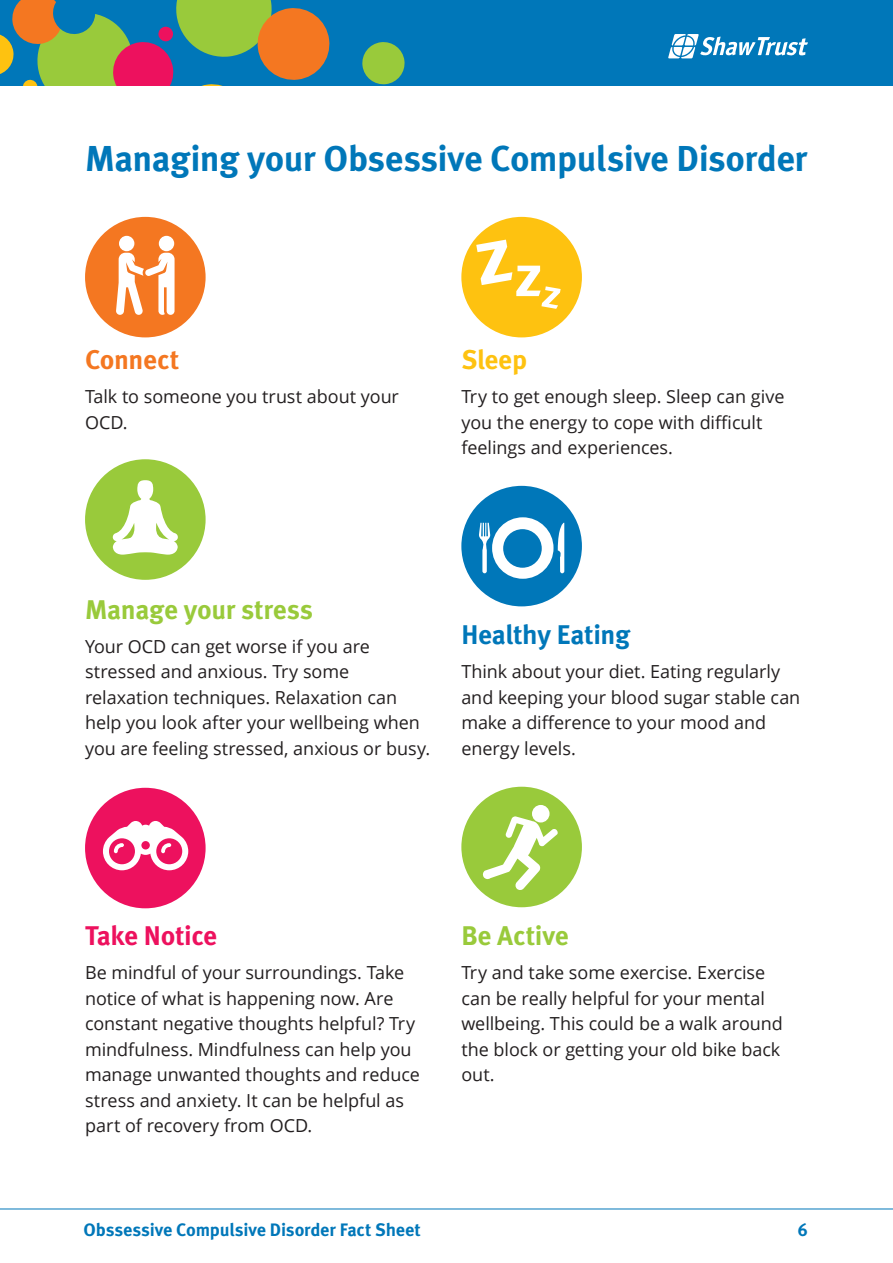
<style>
.page{position:relative;width:893px;height:1263px;background:#fff}
.page>*{position:absolute;margin:0;border:0;box-sizing:border-box;transform-origin:0 0}
.t1{font:700 36px "Meta OT";letter-spacing:-.015em;color:#0077b9}
.t2{font:700 27px "Meta OT";letter-spacing:-.01em;color:#99ca3b}
.t3{font:700 27px "Meta OT";letter-spacing:-.015em;color:#0077b9}
.t4{font:700 27px "Meta OT";letter-spacing:-.015em;color:#ed115e}
.t5{font:700 27px "Meta OT";letter-spacing:-.015em;color:#f47721}
.t6{font:700 27px "Meta OT";letter-spacing:-.01em;color:#fec210}
.t7{font:18px/25.5px "Open Sans";letter-spacing:-.005em;color:#231f20}
.t8{font:700 18px "Meta OT";letter-spacing:-.01em;color:#0077b9}
</style>
<div class="page">
<hr style="left:0;top:1208px;width:893px;height:1px;background:#0077b9">
<div style="left:0;top:0;width:893px;height:85px;background:#0077b9"></div>
<svg style="left:362px;top:42px;width:43px;height:43px"></svg>
<svg style="left:0;top:0;width:330px;height:85px"></svg>
<svg style="left:668px;top:34px;width:140px;height:24px"></svg>
<div style="left:85px;top:788px;width:121px;height:120px;background:#ed115e;border-radius:50%"></div>
<svg style="left:103px;top:821px;width:85px;height:49px"></svg>
<div style="left:461px;top:787px;width:121px;height:120px;background:#99ca3b;border-radius:50%"></div>
<svg style="left:483px;top:816px;width:75px;height:74px"></svg>
<div style="left:532px;top:805px;width:17px;height:17px;background:#fff;border-radius:50%"></div>
<div style="left:85px;top:217px;width:121px;height:120px;background:#f47721;border-radius:50%"></div>
<div style="left:119px;top:236px;width:15px;height:15px;background:#fff;border-radius:50%"></div>
<div style="left:159px;top:236px;width:15px;height:15px;background:#fff;border-radius:50%"></div>
<svg style="left:116px;top:253px;width:59px;height:62px"></svg>
<div style="left:461px;top:217px;width:121px;height:120px;background:#fec210;border-radius:50%"></div>
<svg style="left:476px;top:240px;width:85px;height:69px"></svg>
<div style="left:461px;top:486px;width:121px;height:120px;background:#0077b9;border-radius:50%"></div>
<svg style="left:479px;top:517px;width:85px;height:62px"></svg>
<div style="left:85px;top:459px;width:121px;height:121px;background:#99ca3b;border-radius:50%"></div>
<svg style="left:113px;top:480px;width:65px;height:75px"></svg>
<h1 class="t1" style="left:85px;top:135px;width:724px">Managing your Obsessive Compulsive Disorder</h1>
<h2 class="t5" style="left:85px;top:343px;width:96px">Connect</h2>
<p class="t7" style="left:85px;top:383px;width:315px">Talk to someone you trust about your<br>OCD.</p>
<h2 class="t6" style="left:461px;top:343px;width:67px">Sleep</h2>
<p class="t7" style="left:461px;top:383px;width:325px">Try to get enough sleep. Sleep can give you the energy to cope with difficult feelings and experiences.</p>
<h2 class="t2" style="left:85px;top:592px;width:229px">Manage your stress</h2>
<p class="t7" style="left:85px;top:633px;width:347px">Your OCD can get worse if you are stressed and anxious. Try some relaxation techniques. Relaxation can help you look after your wellbeing when you are feeling stressed, anxious or busy.</p>
<h2 class="t3" style="left:461px;top:618px;width:170px">Healthy Eating</h2>
<p class="t7" style="left:461px;top:659px;width:340px">Think about your diet. Eating regularly and keeping your blood sugar stable can make a difference to your mood and energy levels.</p>
<h2 class="t4" style="left:85px;top:919px;width:134px">Take Notice</h2>
<p class="t7" style="left:85px;top:959px;width:336px">Be mindful of your surroundings. Take notice of what is happening now. Are constant negative thoughts helpful? Try mindfulness. Mindfulness can help you manage unwanted thoughts and reduce stress and anxiety. It can be helpful as part of recovery from OCD.</p>
<h2 class="t2" style="left:461px;top:919px;width:109px">Be Active</h2>
<p class="t7" style="left:461px;top:959px;width:323px">Try and take some exercise. Exercise can be really helpful for your mental wellbeing. This could be a walk around the block or getting your old bike back out.</p>
<p class="t8" style="left:84px;top:1218px;width:339px">Obssessive Compulsive Disorder Fact Sheet</p>
<p class="t8" style="left:797px;top:1218px;width:12px">6</p>
</div>
